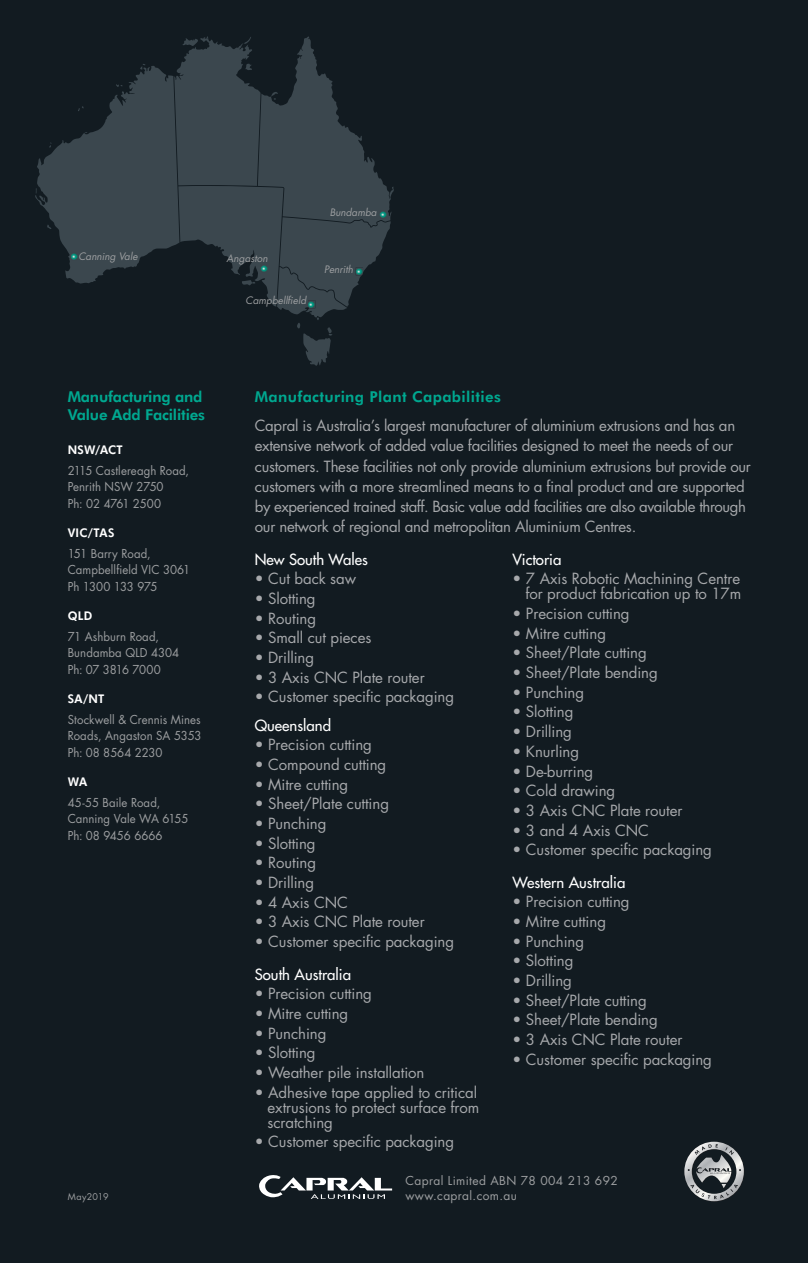
<style>
.page{position:relative;width:808px;height:1263px;background:#121b21}
.page>*{position:absolute;margin:0;border:0;box-sizing:border-box;transform-origin:0 0}
.t1{font:15px/20.2px "Futura";letter-spacing:-.005em;color:#a7a9ac}
.t2{font:15px "Futura";color:#fff}
.t3{font:800 15px/18px "Futura BT";letter-spacing:-.01em;color:#00a890}
.t4{font:800 15px "Futura BT";letter-spacing:.025em;color:#00a890}
.t5{font:12px/16.5px "Futura";letter-spacing:.005em;color:#9d9fa1;scale:.95 1}
.t6{font:12px "Futura";letter-spacing:.03em;color:#9d9fa1}
.t7{font:800 12px "Futura BT";letter-spacing:.02em;color:#fff;scale:.95 1}
.t8{font:italic 10.05px "Futura";color:#9d9fa1}
.t9{font:9px "Futura";letter-spacing:.03em;color:#9d9fa1}
</style>
<div class="page">
<svg style="left:684px;top:1142px;width:60px;height:59px"></svg>
<svg style="left:259px;top:1175px;width:133px;height:24px"></svg>
<svg style="left:297px;top:318px;width:35px;height:48px"></svg>
<svg style="left:35px;top:36px;width:359px;height:281px;fill:#3b474e"></svg>
<svg style="left:71px;top:252px;width:7px;height:8px"></svg>
<svg style="left:261px;top:264px;width:7px;height:8px"></svg>
<svg style="left:308px;top:300px;width:7px;height:8px"></svg>
<svg style="left:356px;top:267px;width:7px;height:8px"></svg>
<svg style="left:379px;top:210px;width:8px;height:8px"></svg>
<p class="t8" style="left:78px;top:252px;width:61px">Canning Vale</p>
<p class="t8" style="left:226px;top:253px;width:43px">Angaston</p>
<p class="t8" style="left:246px;top:295px;width:62px">Campbellfield</p>
<p class="t8" style="left:330px;top:208px;width:49px">Bundamba</p>
<p class="t8" style="left:324px;top:264px;width:31px">Penrith</p>
<p class="t3" style="left:68px;top:389px;width:139px">Manufacturing and<br>Value Add Facilities</p>
<p class="t7" style="left:68px;top:444px;width:60px">NSW/ACT</p>
<p class="t5" style="left:68px;top:463px;width:129px">2115 Castlereagh Road,<br>Penrith NSW 2750<br>Ph: 02 4761 2500</p>
<p class="t7" style="left:68px;top:527px;width:51px">VIC/TAS</p>
<p class="t5" style="left:68px;top:546px;width:130px">151 Barry Road,<br>Campbellfield VIC 3061<br>Ph 1300 133 975</p>
<p class="t7" style="left:68px;top:610px;width:27px">QLD</p>
<p class="t5" style="left:68px;top:629px;width:119px">71 Ashburn Road,<br>Bundamba QLD 4304<br>Ph: 07 3816 7000</p>
<p class="t7" style="left:68px;top:693px;width:40px">SA/NT</p>
<p class="t5" style="left:68px;top:712px;width:142px;text-align:justify">Stockwell &amp; Crennis Mines Roads, Angaston SA 5353<br>Ph: 08 8564 2230</p>
<p class="t7" style="left:68px;top:776px;width:22px">WA</p>
<p class="t5" style="left:68px;top:795px;width:129px">45-55 Baile Road,<br>Canning Vale WA 6155<br>Ph: 08 9456 6666</p>
<p class="t4" style="left:255px;top:390px;width:248px">Manufacturing Plant Capabilities</p>
<p class="t1" style="left:255px;top:417px;width:498px">Capral is Australia’s largest manufacturer of aluminium extrusions and has an extensive network of added value facilities designed to meet the needs of our customers. These facilities not only provide aluminium extrusions but provide our customers with a more streamlined means to a final product and are supported by experienced trained staff. Basic value add facilities are also available through our network of regional and metropolitan Aluminium Centres.</p>
<p class="t2" style="left:255px;top:552px;width:115px">New South Wales</p>
<p class="t1" style="left:255px;top:570px;width:103px">• Cut back saw</p>
<p class="t1" style="left:255px;top:590px;width:62px">• Slotting</p>
<p class="t1" style="left:255px;top:609px;width:63px">• Routing</p>
<p class="t1" style="left:255px;top:629px;width:118px">• Small cut pieces</p>
<p class="t1" style="left:255px;top:649px;width:61px">• Drilling</p>
<p class="t1" style="left:255px;top:668px;width:171px">• 3 Axis CNC Plate router</p>
<p class="t1" style="left:255px;top:688px;width:201px">• Customer specific packaging</p>
<p class="t2" style="left:255px;top:718px;width:78px">Queensland</p>
<p class="t1" style="left:255px;top:736px;width:119px">• Precision cutting</p>
<p class="t1" style="left:255px;top:756px;width:133px">• Compound cutting</p>
<p class="t1" style="left:255px;top:775px;width:95px">• Mitre cutting</p>
<p class="t1" style="left:255px;top:795px;width:136px">• Sheet/Plate cutting</p>
<p class="t1" style="left:255px;top:815px;width:73px">• Punching</p>
<p class="t1" style="left:255px;top:834px;width:62px">• Slotting</p>
<p class="t1" style="left:255px;top:854px;width:63px">• Routing</p>
<p class="t1" style="left:255px;top:874px;width:61px">• Drilling</p>
<p class="t1" style="left:255px;top:893px;width:95px">• 4 Axis CNC</p>
<p class="t1" style="left:255px;top:913px;width:171px">• 3 Axis CNC Plate router</p>
<p class="t1" style="left:255px;top:933px;width:201px">• Customer specific packaging</p>
<p class="t2" style="left:255px;top:966px;width:98px">South Australia</p>
<p class="t1" style="left:255px;top:985px;width:119px">• Precision cutting</p>
<p class="t1" style="left:255px;top:1004px;width:95px">• Mitre cutting</p>
<p class="t1" style="left:255px;top:1024px;width:73px">• Punching</p>
<p class="t1" style="left:255px;top:1044px;width:62px">• Slotting</p>
<p class="t1" style="left:255px;top:1063px;width:171px">• Weather pile installation</p>
<p class="t1" style="left:268px;top:1086px;width:213px;line-height:15px;text-indent:-13px">• Adhesive tape applied to critical extrusions to protect surface from scratching</p>
<p class="t1" style="left:255px;top:1133px;width:201px">• Customer specific packaging</p>
<p class="t2" style="left:513px;top:552px;width:50px">Victoria</p>
<p class="t1" style="left:513px;top:573px;width:230px;line-height:15px;text-align:right">• 7 Axis Robotic Machining Centre for product fabrication up to 17m</p>
<p class="t1" style="left:513px;top:605px;width:119px">• Precision cutting</p>
<p class="t1" style="left:513px;top:624px;width:95px">• Mitre cutting</p>
<p class="t1" style="left:513px;top:644px;width:136px">• Sheet/Plate cutting</p>
<p class="t1" style="left:513px;top:664px;width:147px">• Sheet/Plate bending</p>
<p class="t1" style="left:513px;top:683px;width:73px">• Punching</p>
<p class="t1" style="left:513px;top:703px;width:62px">• Slotting</p>
<p class="t1" style="left:513px;top:723px;width:61px">• Drilling</p>
<p class="t1" style="left:513px;top:742px;width:68px">• Knurling</p>
<p class="t1" style="left:513px;top:762px;width:82px">• De-burring</p>
<p class="t1" style="left:513px;top:782px;width:104px">• Cold drawing</p>
<p class="t1" style="left:513px;top:801px;width:171px">• 3 Axis CNC Plate router</p>
<p class="t1" style="left:513px;top:821px;width:138px">• 3 and 4 Axis CNC</p>
<p class="t1" style="left:513px;top:841px;width:201px">• Customer specific packaging</p>
<p class="t2" style="left:513px;top:875px;width:114px">Western Australia</p>
<p class="t1" style="left:513px;top:893px;width:119px">• Precision cutting</p>
<p class="t1" style="left:513px;top:913px;width:95px">• Mitre cutting</p>
<p class="t1" style="left:513px;top:932px;width:73px">• Punching</p>
<p class="t1" style="left:513px;top:952px;width:62px">• Slotting</p>
<p class="t1" style="left:513px;top:972px;width:61px">• Drilling</p>
<p class="t1" style="left:513px;top:991px;width:136px">• Sheet/Plate cutting</p>
<p class="t1" style="left:513px;top:1011px;width:147px">• Sheet/Plate bending</p>
<p class="t1" style="left:513px;top:1031px;width:171px">• 3 Axis CNC Plate router</p>
<p class="t1" style="left:513px;top:1050px;width:201px">• Customer specific packaging</p>
<p class="t6" style="left:405px;top:1175px;width:214px">Capral Limited ABN 78 004 213 692</p>
<p class="t9" style="left:68px;top:1193px;width:42px">May2019</p>
<p class="t6" style="left:405px;top:1190px;width:113px">www.capral.com.au</p>
</div>
